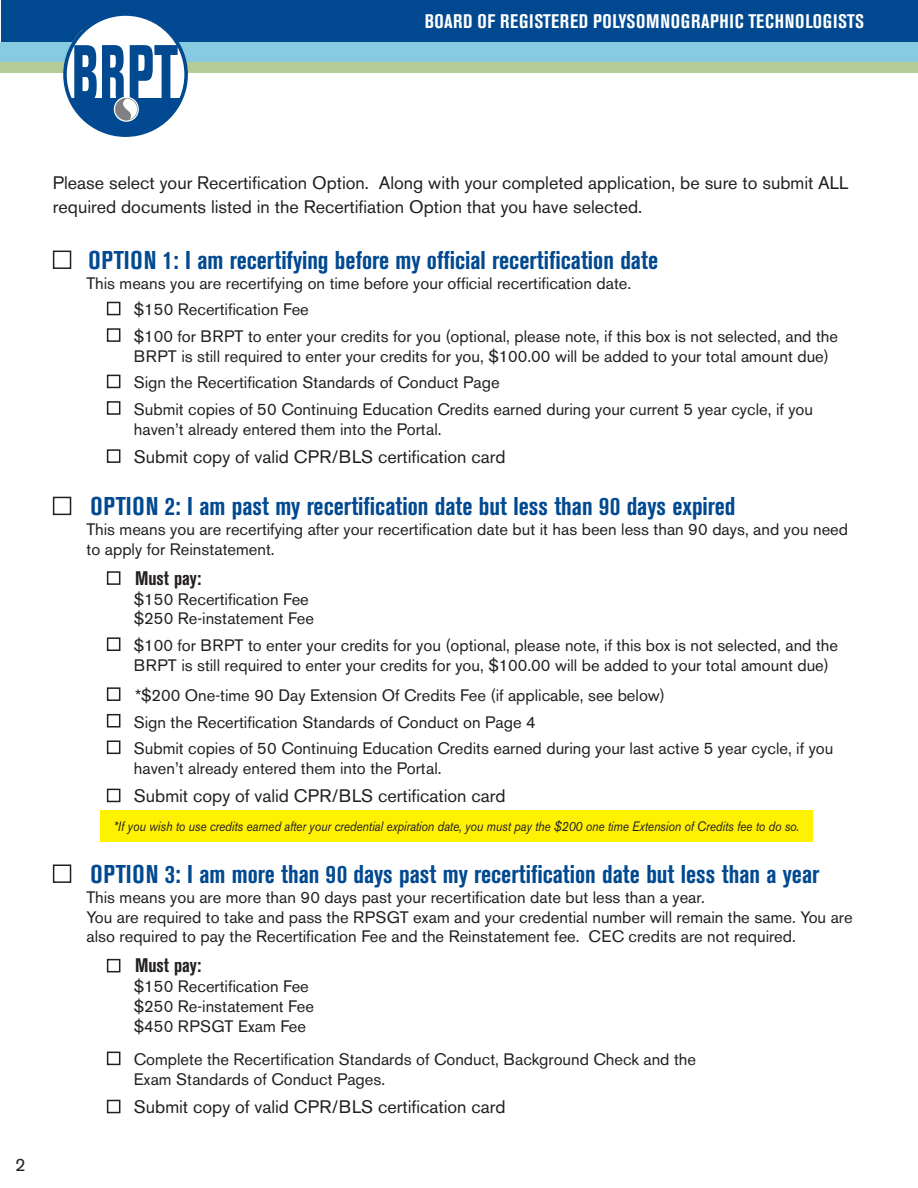
<style>
.page{position:relative;width:918px;height:1188px;background:#fff}
.page>*{position:absolute;margin:0;border:0;box-sizing:border-box;transform-origin:0 0}
.t1{font:700 condensed 25.5px "Akzidenz Grotesk BE";color:#014990}
.t2{font:700 condensed 19.5px "Akzidenz Grotesk BE";letter-spacing:.035em;color:#fff}
.t3{font:700 condensed 19.5px "Akzidenz Grotesk BE";color:#231f20}
.t4{font:18px/24px "Akzidenz Grotesk BE";color:#231f20}
.t5{font:16.5px/19.8px "Akzidenz Grotesk BE";color:#231f20}
.Highlight{font:italic 13.5px "Akzidenz Grotesk BE";letter-spacing:-.01em;color:#231f20;scale:.88 1}
</style>
<div class="page">
<div style="left:1px;top:0;width:917px;height:42px;background:#004990"></div>
<div style="left:0;top:59px;width:918px;height:14px;background:#b4cc95"></div>
<div style="left:0;top:42px;width:918px;height:20px;background:#87cbe1"></div>
<svg style="left:65px;top:15px;width:121px;height:120px"></svg>
<div style="left:100px;top:810px;width:713px;height:32px;background:#fff101"></div>
<div style="left:53px;top:251px;width:18px;height:18px;border:2px solid #231f20"></div>
<div style="left:107px;top:302px;width:13px;height:13px;border:2px solid #231f20"></div>
<div style="left:107px;top:328px;width:13px;height:14px;border:2px solid #231f20"></div>
<div style="left:107px;top:375px;width:13px;height:13px;border:2px solid #231f20"></div>
<div style="left:107px;top:401px;width:13px;height:14px;border:2px solid #231f20"></div>
<div style="left:107px;top:449px;width:13px;height:14px;border:2px solid #231f20"></div>
<div style="left:53px;top:497px;width:18px;height:18px;border:2px solid #231f20"></div>
<div style="left:107px;top:571px;width:13px;height:14px;border:2px solid #231f20"></div>
<div style="left:107px;top:637px;width:13px;height:14px;border:2px solid #231f20"></div>
<div style="left:107px;top:687px;width:13px;height:14px;border:2px solid #231f20"></div>
<div style="left:107px;top:714px;width:13px;height:14px;border:2px solid #231f20"></div>
<div style="left:107px;top:740px;width:13px;height:14px;border:2px solid #231f20"></div>
<div style="left:107px;top:789px;width:13px;height:13px;border:2px solid #231f20"></div>
<div style="left:53px;top:865px;width:18px;height:18px;border:2px solid #231f20"></div>
<div style="left:107px;top:959px;width:13px;height:13px;border:2px solid #231f20"></div>
<div style="left:107px;top:1052px;width:13px;height:13px;border:2px solid #231f20"></div>
<div style="left:107px;top:1100px;width:13px;height:13px;border:2px solid #231f20"></div>
<p class="t2" style="left:425px;top:10px;width:441px">BOARD OF REGISTERED POLYSOMNOGRAPHIC TECHNOLOGISTS</p>
<p class="t4" style="left:15px;top:1153px;width:12px">2</p>
<p class="t4" style="left:53px;top:171px;width:797px">Please select your Recertification Option. Along with your completed application, be sure to submit ALL required documents listed in the Recertifiation Option that you have selected.</p>
<p class="t1" style="left:88px;top:246px;width:571px">OPTION 1: I am recertifying before my official recertification date</p>
<p class="t5" style="left:87px;top:273px;width:546px">This means you are recertifying on time before your official recertification date.</p>
<p class="t5" style="left:134px;top:300px;width:177px">$150 Recertification Fee</p>
<p class="t5" style="left:134px;top:326px;width:706px">$100 for BRPT to enter your credits for you (optional, please note, if this box is not selected, and the<br>BRPT is still required to enter your credits for you, $100.00 will be added to your total amount due)</p>
<p class="t5" style="left:134px;top:373px;width:367px">Sign the Recertification Standards of Conduct Page</p>
<p class="t5" style="left:134px;top:399px;width:681px">Submit copies of 50 Continuing Education Credits earned during your current 5 year cycle, if you haven’t already entered them into the Portal.</p>
<p class="t4" style="left:134px;top:445px;width:373px">Submit copy of valid CPR/BLS certification card</p>
<p class="t1" style="left:90px;top:492px;width:647px">OPTION 2: I am past my recertification date but less than 90 days expired</p>
<p class="t5" style="left:87px;top:519px;width:763px">This means you are recertifying after your recertification date but it has been less than 90 days, and you need to apply for Reinstatement.</p>
<p class="t3" style="left:135px;top:567px;width:68px">Must pay:</p>
<p class="t5" style="left:134px;top:589px;width:177px">$150 Recertification Fee</p>
<p class="t5" style="left:134px;top:609px;width:182px">$250 Re-instatement Fee</p>
<p class="t5" style="left:134px;top:635px;width:706px">$100 for BRPT to enter your credits for you (optional, please note, if this box is not selected, and the<br>BRPT is still required to enter your credits for you, $100.00 will be added to your total amount due)</p>
<p class="t5" style="left:135px;top:685px;width:532px">*$200 One-time 90 Day Extension Of Credits Fee (if applicable, see below)</p>
<p class="t5" style="left:134px;top:712px;width:403px">Sign the Recertification Standards of Conduct on Page 4</p>
<p class="t5" style="left:134px;top:738px;width:701px">Submit copies of 50 Continuing Education Credits earned during your last active 5 year cycle, if you haven’t already entered them into the Portal.</p>
<p class="t4" style="left:134px;top:784px;width:373px">Submit copy of valid CPR/BLS certification card</p>
<p class="Highlight" style="left:114px;top:818px;width:781px">*If you wish to use credits earned after your credential expiration date, you must pay the $200 one time Extension of Credits fee to do so.</p>
<p class="t1" style="left:90px;top:859px;width:731px">OPTION 3: I am more than 90 days past my recertification date but less than a year</p>
<p class="t5" style="left:87px;top:887px;width:768px">This means you are more than 90 days past your recertification date but less than a year.<br>You are required to take and pass the RPSGT exam and your credential number will remain the same. You are also required to pay the Recertification Fee and the Reinstatement fee. CEC credits are not required.</p>
<p class="t3" style="left:135px;top:955px;width:68px">Must pay:</p>
<p class="t5" style="left:134px;top:977px;width:177px">$150 Recertification Fee</p>
<p class="t5" style="left:134px;top:996px;width:182px">$250 Re-instatement Fee</p>
<p class="t5" style="left:134px;top:1016px;width:174px">$450 RPSGT Exam Fee</p>
<p class="t5" style="left:134px;top:1050px;width:564px">Complete the Recertification Standards of Conduct, Background Check and the<br>Exam Standards of Conduct Pages.</p>
<p class="t4" style="left:134px;top:1095px;width:373px">Submit copy of valid CPR/BLS certification card</p>
</div>
